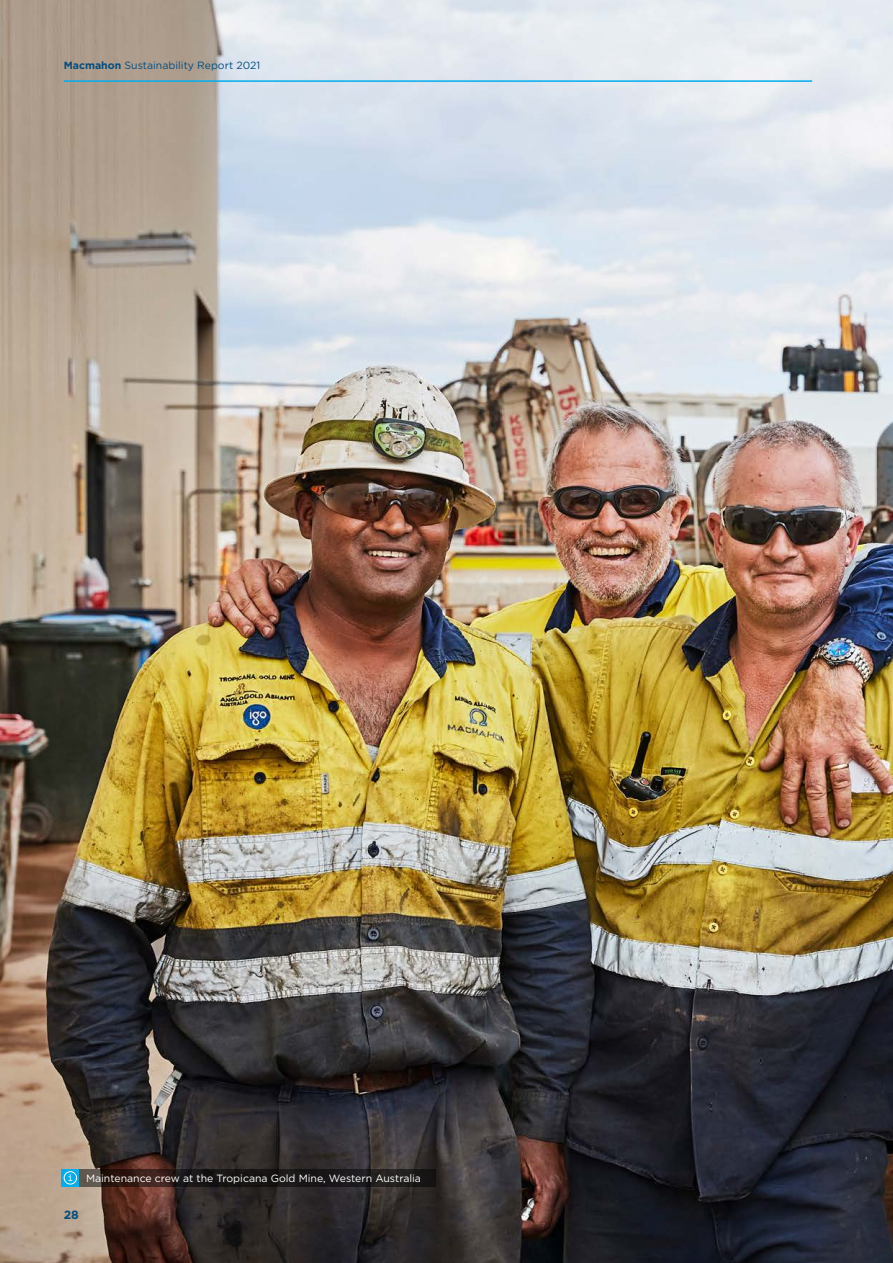
<style>
.page{position:relative;width:893px;height:1263px;background:#fff}
.page>*{position:absolute;margin:0;border:0;box-sizing:border-box;transform-origin:0 0}
.t1{font:700 12px "Gotham";color:#044d7f}
.t2{font:10.5px "Gotham";color:#fff}
.t3{font:10.5px "Gotham";color:#044d7f}
.s1{font-weight:700}
.s2{font-family:"Consolas";font-size:9.45px}
</style>
<div class="page">
<img style="left:0;top:0;width:893px;height:1263px">
<svg style="left:79px;top:1169px;width:356px;height:17px;background:#231b1a"></svg>
<svg style="left:62px;top:1169px;width:17px;height:17px"></svg>
<div style="left:64px;top:1171px;width:13px;height:13px;border:1px solid #fff;border-radius:50%"></div>
<hr style="left:64px;top:80px;width:748px;height:2px;background:#00aeef">
<p class="t3" style="left:64px;top:59px;width:198px"><span class="s1">Macmahon</span> Sustainability Report 2021</p>
<p class="t2" style="left:68px;top:1171px;width:355px"><span class="s2">i</span> Maintenance crew at the Tropicana Gold Mine, Western Australia</p>
<p class="t1" style="left:64px;top:1206px;width:17px">28</p>
</div>
